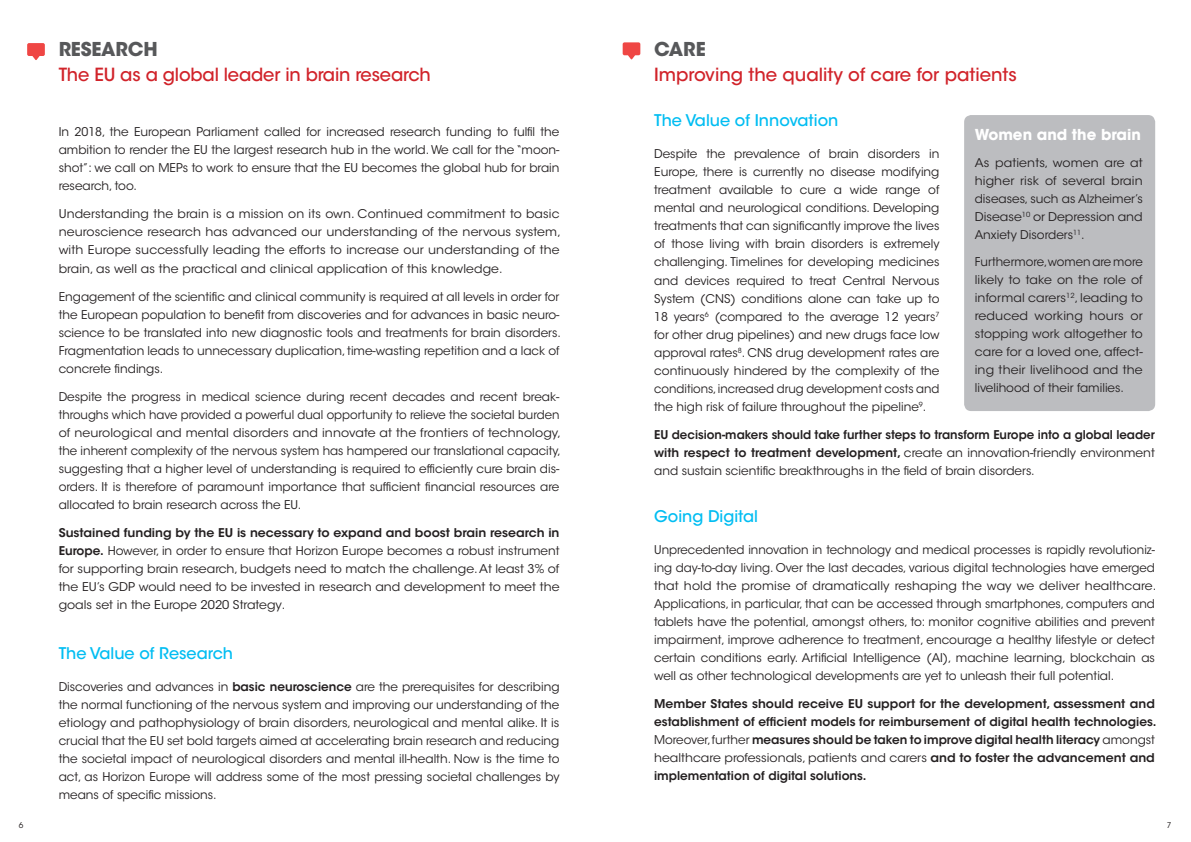
<style>
.page{position:relative;width:1191px;height:842px;background:#fff}
.page>*{position:absolute;margin:0;border:0;box-sizing:border-box;transform-origin:0 0}
.t1{font:700 19px "ITC Avant Garde Std";letter-spacing:-.01em;color:#57585a}
.t2{font:500 18px "ITC Avant Garde Std";letter-spacing:-.01em;color:#d1232a}
.t3{font:500 16px "ITC Avant Garde Std";color:#01bdf2}
.t4{font:700 15px "ITC Avant Garde Std";color:#fff}
.t5{font:12px/18px "ITC Avant Garde Std";color:#231f20;text-align:justify}
.t6{font:600 12px/18px "ITC Avant Garde Std";color:#231f20;text-align:justify}
.t7{font:12px/18px "ITC Avant Garde Std";color:#231f20;text-align:justify;scale:1.04 1}
.t8{font:8px "ITC Avant Garde Std";color:#231f20}
.s1{font-weight:600}
.s2{font-weight:400}
</style>
<div class="page">
<svg style="left:27px;top:43px;width:18px;height:17px"></svg>
<svg style="left:622px;top:42px;width:18px;height:18px"></svg>
<div style="left:964px;top:115px;width:191px;height:296px;background:#bcbdc0;border-radius:7px"></div>
<h1 class="t1" style="left:59px;top:37px;width:100px">RESEARCH</h1>
<h2 class="t2" style="left:59px;top:64px;width:373px">The EU as a global leader in brain research</h2>
<p class="t5" style="left:59px;top:123px;width:502px">In 2018, the European Parliament called for increased research funding to fulfil the ambition to render the EU the largest research hub in the world. We call for the “moon&shy;shot”: we call on MEPs to work to ensure that the EU becomes the global hub for brain research, too.</p>
<p class="t5" style="left:59px;top:205px;width:504px;text-align:left">Understanding the brain is a mission on its own. Continued commitment to basic neuroscience research has advanced our understanding of the nervous system, with Europe successfully leading the efforts to increase our understanding of the brain, as well as the practical and clinical application of this knowledge.</p>
<p class="t5" style="left:59px;top:287px;width:503px">Engagement of the scientific and clinical community is required at all levels in order for the European population to benefit from discoveries and for advances in basic neuro&shy;science to be translated into new diagnostic tools and treatments for brain disorders.<br>Fragmentation leads to unnecessary duplication, time-wasting repetition and a lack of concrete findings.</p>
<p class="t5" style="left:59px;top:387px;width:504px;text-align:left">Despite the progress in medical science during recent decades and recent break&shy;throughs which have provided a powerful dual opportunity to relieve the societal burden of neurological and mental disorders and innovate at the frontiers of technology, the inherent complexity of the nervous system has hampered our translational capacity, suggesting that a higher level of understanding is required to efficiently cure brain dis&shy;orders. It is therefore of paramount importance that sufficient financial resources are allocated to brain research across the EU.</p>
<p class="t5" style="left:59px;top:523px;width:502px"><span class="s1">Sustained funding by the EU is necessary to expand and boost brain research in Europe.</span> However, in order to ensure that Horizon Europe becomes a robust instrument for supporting brain research, budgets need to match the challenge. At least 3% of the EU’s GDP would need to be invested in research and development to meet the goals set in the Europe 2020 Strategy.</p>
<h3 class="t3" style="left:59px;top:643px;width:176px">The Value of Research</h3>
<p class="t5" style="left:59px;top:677px;width:502px">Discoveries and advances in <span class="s1">basic neuroscience</span> are the prerequisites for describing the normal functioning of the nervous system and improving our understanding of the etiology and pathophysiology of brain disorders, neurological and mental alike. It is crucial that the EU set bold targets aimed at accelerating brain research and reducing the societal impact of neurological disorders and mental ill-health. Now is the time to act, as Horizon Europe will address some of the most pressing societal challenges by means of specific missions.</p>
<h1 class="t1" style="left:654px;top:37px;width:53px">CARE</h1>
<h2 class="t2" style="left:654px;top:64px;width:364px">Improving the quality of care for patients</h2>
<h3 class="t3" style="left:654px;top:111px;width:186px">The Value of Innovation</h3>
<p class="t5" style="left:654px;top:145px;width:287px">Despite the prevalence of brain disorders in Europe, there is currently no disease modifying treatment available to cure a wide range of mental and neurological conditions. Developing treatments that can significantly improve the lives of those living with brain disorders is extremely challenging. Timelines for developing medicines and devices required to treat Central Nervous System (CNS) conditions alone can take up to 18 years<sup>6</sup> (compared to the average 12 years<sup>7 </sup>for other drug pipelines) and new drugs face low approval rates<sup>8</sup>. CNS drug development rates are continuously hindered by the complexity of the conditions, increased drug development costs and the high risk of failure throughout the pipeline<sup>9</sup>.</p>
<p class="t6" style="left:654px;top:425px;width:502px">EU decision-makers should take further steps to transform Europe into a global leader with respect to treatment development, <span class="s2">create an innovation-friendly environment and sustain scientific breakthroughs in the field of brain disorders.</span></p>
<h3 class="t3" style="left:654px;top:506px;width:105px">Going Digital</h3>
<p class="t5" style="left:654px;top:540px;width:504px;text-align:left">Unprecedented innovation in technology and medical processes is rapidly revolutioniz&shy;ing day-to-day living. Over the last decades, various digital technologies have emerged that hold the promise of dramatically reshaping the way we deliver healthcare.<br>Applications, in particular, that can be accessed through smartphones, computers and tablets have the potential, amongst others, to: monitor cognitive abilities and prevent impairment, improve adherence to treatment, encourage a healthy lifestyle or detect certain conditions early. Artificial Intelligence (AI), machine learning, blockchain as well as other technological developments are yet to unleash their full potential.</p>
<p class="t6" style="left:654px;top:694px;width:504px;text-align:left">Member States should receive EU support for the development, assessment and establishment of efficient models for reimbursement of digital health technologies.<br><span class="s2">Moreover, further</span> measures should be taken to improve digital health literacy <span class="s2">amongst healthcare professionals, patients and carers</span> and to foster the advancement and implementation of digital solutions.</p>
<p class="t4" style="left:974px;top:125px;width:168px">Women and the brain</p>
<p class="t7" style="left:974px;top:154px;width:163px">As patients, women are at higher risk of several brain diseases, such as Alzheimer’s Disease<sup>10</sup> or Depression and Anxiety Disorders<sup>11</sup>.</p>
<p class="t5" style="left:974px;top:253px;width:169px">Furthermore,women are more likely to take on the role of informal carers<sup>12</sup>, leading to reduced working hours or stopping work altogether to care for a loved one, affect&shy;ing their livelihood and the livelihood of their families.</p>
<p class="t8" style="left:19px;top:820px;width:6px">6</p>
<p class="t8" style="left:1166px;top:820px;width:6px">7</p>
</div>
